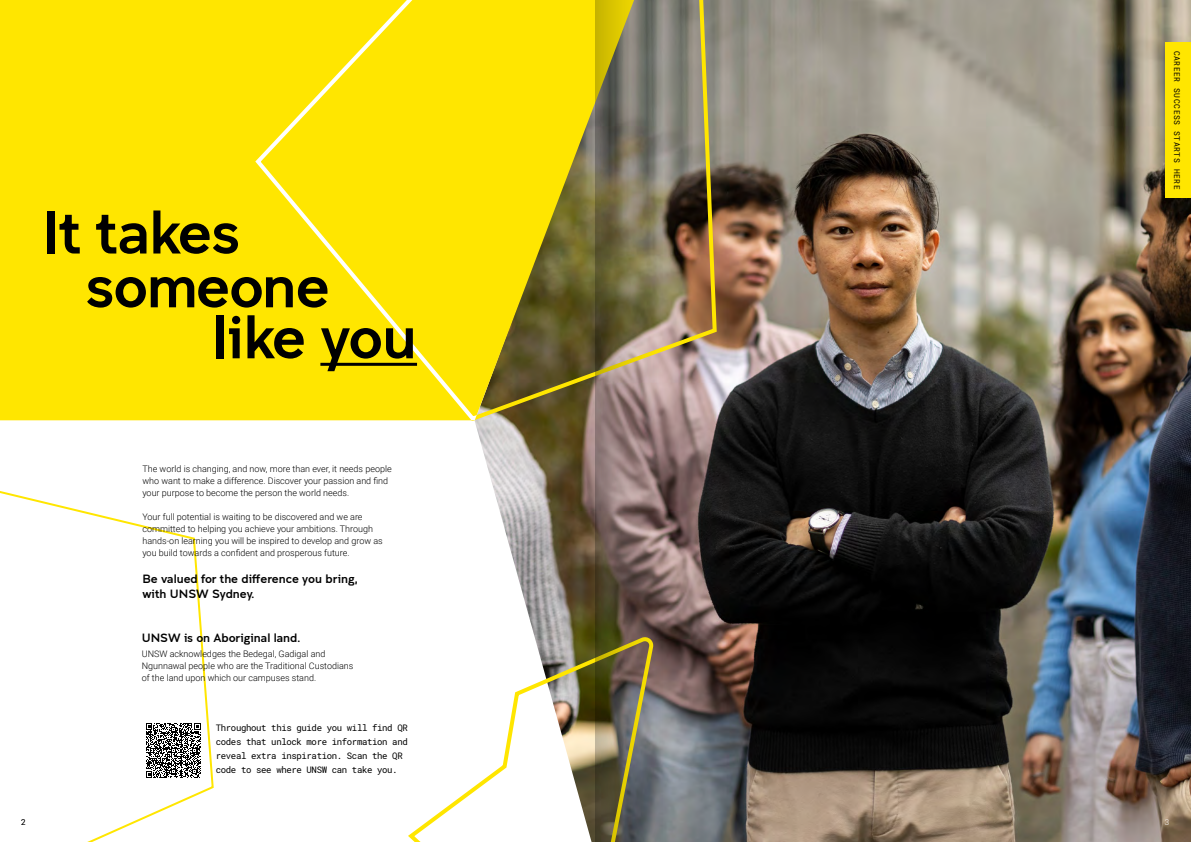
<style>
.page{position:relative;width:1191px;height:842px;background:#fff}
.page>*{position:absolute;margin:0;border:0;box-sizing:border-box;transform-origin:0 0}
.t1{font:60px "Clancy";letter-spacing:-.02em;color:#000}
.t2{font:12px/15px "Clancy";color:#000}
.t3{font:300 9px/12px "Roboto";color:#000}
.t4{font:9px/14px "Roboto Mono";letter-spacing:-.04em;color:#000}
.t5{font:8px "Roboto Mono";letter-spacing:.07em;color:#000}
.t6{font:300 8px "Roboto Mono";color:#000}
.t7{font:300 8px "Roboto Mono";color:#fff}
</style>
<div class="page">
<svg style="left:0;top:491px;width:214px;height:351px"></svg>
<img style="left:475px;top:0;width:716px;height:842px">
<img style="left:253px;top:0;width:466px;height:424px">
<div style="left:0;top:0;width:253px;height:420px;background:#ffe600"></div>
<svg style="left:253px;top:0;width:342px;height:420px;background:#ebd40a"></svg>
<svg style="left:408px;top:633px;width:187px;height:209px"></svg>
<hr style="left:320px;top:363px;width:97px;height:3px;background:#000">
<div style="left:1165px;top:42px;width:26px;height:156px;background:#ffe600"></div>
<svg style="left:146px;top:723px;width:55px;height:55px"></svg>
<img style="left:595px;top:0;width:77px;height:842px">
<p class="t1" style="left:43px;top:198px;width:199px">It takes</p>
<p class="t1" style="left:85px;top:252px;width:246px">someone</p>
<p class="t1" style="left:213px;top:303px;width:206px">like you</p>
<p class="t6" style="left:21px;top:817px;width:6px">2</p>
<p class="t3" style="left:142px;top:463px;width:251px">The world is changing, and now, more than ever, it needs people who want to make a difference. Discover your passion and find your purpose to become the person the world needs.</p>
<p class="t3" style="left:142px;top:511px;width:242px">Your full potential is waiting to be discovered and we are committed to helping you achieve your ambitions. Through hands-on learning you will be inspired to develop and grow as you build towards a confident and prosperous future.</p>
<p class="t2" style="left:142px;top:572px;width:217px">Be valued for the difference you bring, with UNSW Sydney.</p>
<p class="t2" style="left:142px;top:630px;width:160px">UNSW is on Aboriginal land.</p>
<p class="t3" style="left:142px;top:647px;width:213px">UNSW acknowledges the Bedegal, Gadigal and<br>Ngunnawal people who are the Traditional Custodians of the land upon which our campuses stand.</p>
<p class="t4" style="left:216px;top:721px;width:193px">Throughout this guide you will find QR codes that unlock more information and reveal extra inspiration. Scan the QR code to see where UNSW can take you.</p>
<p class="t5" style="left:1182px;top:51px;width:140px;rotate:90deg">CAREER SUCCESS STARTS HERE</p>
<p class="t7" style="left:1164px;top:817px;width:6px">3</p>
</div>
